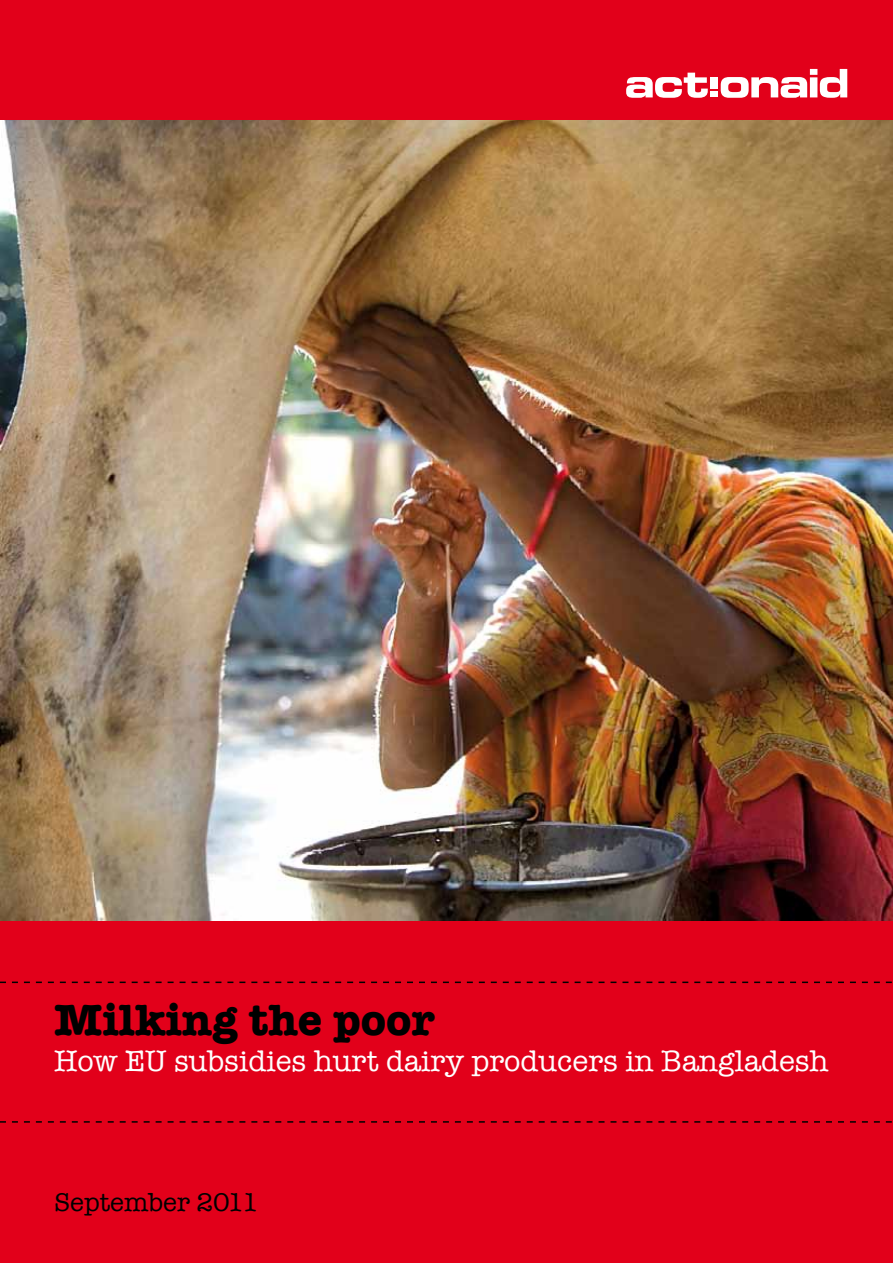
<style>
.page{position:relative;width:893px;height:1263px;background:#fff}
.page>*{position:absolute;margin:0;border:0;box-sizing:border-box;transform-origin:0 0}
.t1{font:700 45px "American Typewriter";color:#000}
.t2{font:30px "American Typewriter";color:#fff}
.t3{font:26.25px "American Typewriter";color:#000}
</style>
<div class="page">
<div style="left:0;top:906px;width:893px;height:357px;background:#e2001a"></div>
<img style="left:0;top:119px;width:893px;height:802px">
<div style="left:0;top:0;width:893px;height:119px;background:#e2001a"></div>
<svg style="left:626px;top:73px;width:82px;height:25px"></svg>
<svg style="left:721px;top:69px;width:126px;height:29px"></svg>
<div style="left:710px;top:77px;width:8px;height:12px;background:#fff"></div>
<div style="left:710px;top:92px;width:8px;height:5px;background:#fff"></div>
<svg style="left:0;top:981px;width:892px;height:2px"></svg>
<svg style="left:0;top:1121px;width:892px;height:2px"></svg>
<h1 class="t1" style="left:54px;top:981px;width:382px">Milking the poor</h1>
<p class="t2" style="left:54px;top:1038px;width:776px">How EU subsidies hurt dairy producers in Bangladesh</p>
<p class="t3" style="left:54px;top:1182px;width:206px">September 2011</p>
</div>
